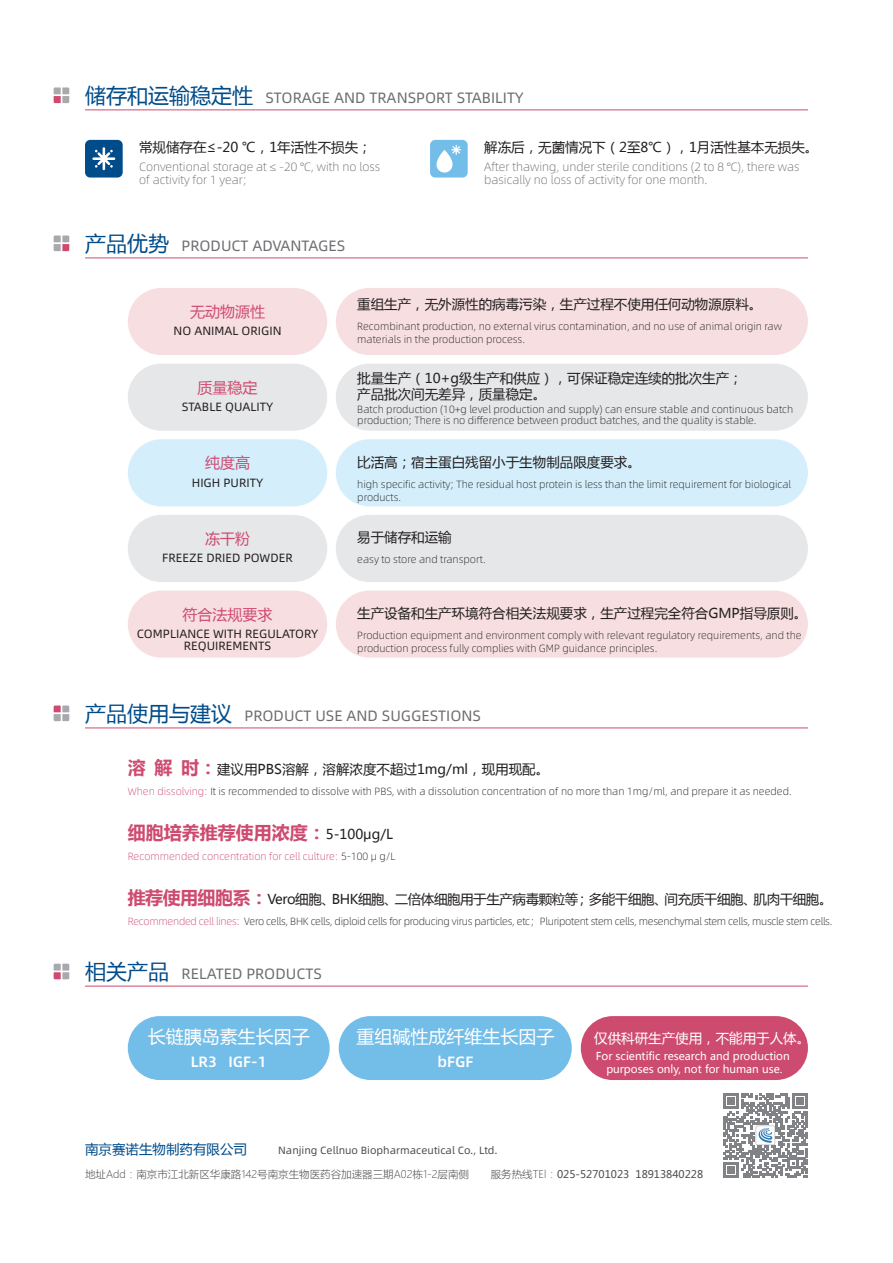
<style>
.page{position:relative;width:893px;height:1263px;background:#fff}
.page>*{position:absolute;margin:0;border:0;box-sizing:border-box;transform-origin:0 0}
.t1{font:700 18px "Microsoft Ya Hei";color:#ce4b70}
.t2{font:18px "Microsoft Ya Hei";color:#fff}
.t3{font:15px "Alibaba Pu Hui Ti R";color:#6c6d70}
.t4{font:15px "Microsoft Ya Hei";color:#ce4b70}
.t5{font:15px "Alibaba Pu Hui Ti M";color:#fff}
.t6{font:13.5px/16.5px "Microsoft Ya Hei";color:#231f20}
.t7{font:13.5px "Microsoft Ya Hei";letter-spacing:-.03em;color:#231f20}
.t8{font:13.5px "Microsoft Ya Hei";color:#fff}
.t9{font:13.5px "Microsoft Ya Hei";color:#004c8a}
.t10{font:12px/13.5px "Alibaba Pu Hui Ti L";color:#6c6d70}
.t11{font:12px/12px "Alibaba Pu Hui Ti R";color:#231f20;text-align:center}
.t12{font:10.8px/13.5px "Microsoft Ya Hei";color:#fff;text-align:center}
.t13{font:10.5px/13.5px "Alibaba Pu Hui Ti L";color:#231f20}
.t14{font:10.5px "Alibaba Pu Hui Ti L";letter-spacing:-.025em;color:#231f20}
.t15{font:10.5px "Alibaba Pu Hui Ti L";color:#ce4b70}
.t16{font:300 10.5px "Microsoft Ya Hei";color:#4b4c4d}
.t17{font:10.5px "Alibaba Pu Hui Ti R";color:#4b4c4d}
.t18{font:10.5px "Microsoft Ya Hei";color:#4b4c4d}
.s1{font-family:"Microsoft Ya Hei";font-size:21px;color:#004c8a}
.s2{font-weight:700;font-size:18px;color:#ce4b70}
.s3{color:#ce4b70}
.s4{font-weight:400;font-size:13.5px;color:#231f20}
.s5{color:#231f20}
.s6{font-weight:300}
</style>
<div class="page">
<svg style="left:723px;top:1093px;width:85px;height:85px"></svg>
<svg style="left:53px;top:87px;width:17px;height:17px"></svg>
<hr style="left:85px;top:110px;width:723px;height:1px;background:#ce4b70">
<div style="left:85px;top:140px;width:38px;height:38px;background:#004c8a;border-radius:5px"></div>
<div style="left:430px;top:140px;width:38px;height:38px;background:#73bde9;border-radius:5px"></div>
<svg style="left:92px;top:147px;width:24px;height:23px"></svg>
<svg style="left:436px;top:145px;width:25px;height:28px"></svg>
<svg style="left:53px;top:235px;width:17px;height:17px"></svg>
<hr style="left:85px;top:258px;width:723px;height:1px;background:#ce4b70">
<div style="left:128px;top:288px;width:199px;height:67px;background:#f7dfe1;border-radius:34px"></div>
<div style="left:336px;top:364px;width:472px;height:67px;background:#e6e7e9;border-radius:34px"></div>
<div style="left:336px;top:288px;width:472px;height:67px;background:#f7dfe1;border-radius:34px"></div>
<div style="left:336px;top:439px;width:472px;height:67px;background:#d4effb;border-radius:34px"></div>
<div style="left:128px;top:364px;width:199px;height:67px;background:#e6e7e9;border-radius:34px"></div>
<div style="left:128px;top:439px;width:199px;height:67px;background:#d4effb;border-radius:34px"></div>
<div style="left:336px;top:515px;width:472px;height:67px;background:#e6e7e9;border-radius:34px"></div>
<div style="left:128px;top:515px;width:199px;height:67px;background:#e6e7e9;border-radius:34px"></div>
<div style="left:336px;top:590px;width:472px;height:68px;background:#f7dfe1;border-radius:34px"></div>
<div style="left:128px;top:590px;width:199px;height:68px;background:#f7dfe1;border-radius:34px"></div>
<svg style="left:53px;top:705px;width:17px;height:17px"></svg>
<hr style="left:85px;top:728px;width:723px;height:1px;background:#ce4b70">
<svg style="left:53px;top:963px;width:17px;height:17px"></svg>
<hr style="left:85px;top:986px;width:723px;height:1px;background:#ce4b70">
<div style="left:128px;top:1016px;width:202px;height:64px;background:#73bde9;border-radius:32px"></div>
<div style="left:339px;top:1016px;width:233px;height:64px;background:#73bde9;border-radius:32px"></div>
<div style="left:581px;top:1016px;width:227px;height:64px;background:#ce4b70;border-radius:32px"></div>
<h2 class="t3" style="left:85px;top:86px;width:440px"><span class="s1">储存和运输稳定性</span> STORAGE AND TRANSPORT STABILITY</h2>
<p class="t6" style="left:139px;top:139px;width:234px">常规储存在≤-20 ℃，1年活性不损失；</p>
<p class="t6" style="left:484px;top:139px;width:336px">解冻后，无菌情况下（2至8℃），1月活性基本无损失。</p>
<p class="t10" style="left:139px;top:159px;width:243px">Conventional storage at ≤ -20 ℃, with no loss of activity for 1 year;</p>
<p class="t10" style="left:484px;top:159px;width:317px">After thawing, under sterile conditions (2 to 8 ℃), there was basically no loss of activity for one month.</p>
<h2 class="t3" style="left:85px;top:234px;width:262px"><span class="s1">产品优势</span> PRODUCT ADVANTAGES</h2>
<h2 class="t4" style="left:190px;top:302px;width:76px">无动物源性</h2>
<p class="t11" style="left:173px;top:324px;width:110px">NO ANIMAL ORIGIN</p>
<h2 class="t4" style="left:198px;top:377px;width:61px">质量稳定</h2>
<p class="t11" style="left:182px;top:400px;width:93px">STABLE QUALITY</p>
<h2 class="t4" style="left:205px;top:453px;width:46px">纯度高</h2>
<p class="t11" style="left:192px;top:476px;width:73px">HIGH PURITY</p>
<h2 class="t4" style="left:205px;top:529px;width:46px">冻干粉</h2>
<p class="t11" style="left:162px;top:551px;width:132px">FREEZE DRIED POWDER</p>
<h2 class="t4" style="left:182px;top:604px;width:91px">符合法规要求</h2>
<p class="t11" style="left:137px;top:627px;width:183px">COMPLIANCE WITH REGULATORY<br>REQUIREMENTS</p>
<p class="t6" style="left:357px;top:295px;width:406px">重组生产，无外源性的病毒污染，生产过程不使用任何动物源原料。</p>
<p class="t13" style="left:357px;top:318px;width:426px">Recombinant production, no external virus contamination, and no use of animal origin raw materials in the production process.</p>
<p class="t6" style="left:357px;top:369px;width:387px">批量生产（10+g级生产和供应），可保证稳定连续的批次生产；产品批次间无差异，质量稳定。</p>
<p class="t13" style="left:357px;top:404px;width:437px;line-height:10.5px">Batch production (10+g level production and supply) can ensure stable and continuous batch production; There is no difference between product batches, and the quality is stable.</p>
<p class="t6" style="left:357px;top:453px;width:285px">比活高；宿主蛋白残留小于生物制品限度要求。</p>
<p class="t13" style="left:357px;top:477px;width:435px">high specific activity; The residual host protein is less than the limit requirement for biological products.</p>
<p class="t6" style="left:357px;top:529px;width:96px">易于储存和运输</p>
<p class="t13" style="left:357px;top:552px;width:130px">easy to store and transport.</p>
<p class="t6" style="left:357px;top:604px;width:451px">生产设备和生产环境符合相关法规要求，生产过程完全符合GMP指导原则。</p>
<p class="t13" style="left:357px;top:628px;width:446px">Production equipment and environment comply with relevant regulatory requirements, and the production process fully complies with GMP guidance principles.</p>
<h2 class="t3" style="left:85px;top:704px;width:397px"><span class="s1">产品使用与建议</span> PRODUCT USE AND SUGGESTIONS</h2>
<p class="t6" style="left:128px;top:760px;width:423px"><span class="s2">溶解时：</span>建议用PBS溶解，溶解浓度不超过1mg/ml，现用现配。</p>
<p class="t13" style="left:128px;top:783px;width:665px"><span class="s3">When dissolving:</span> It is recommended to dissolve with PBS, with a dissolution concentration of no more than 1mg/ml, and prepare it as needed.</p>
<h1 class="t1" style="left:128px;top:820px;width:267px">细胞培养推荐使用浓度：<span class="s4">5-100μg/L</span></h1>
<p class="t15" style="left:128px;top:848px;width:269px">Recommended concentration for cell culture: <span class="s5">5-100 μ g/L</span></p>
<p class="t7" style="left:128px;top:890px;width:706px"><span class="s2">推荐使用细胞系：</span>Vero细胞、BHK细胞、二倍体细胞用于生产病毒颗粒等；多能干细胞、间充质干细胞、肌肉干细胞。</p>
<p class="t14" style="left:128px;top:914px;width:706px"><span class="s3">Recommended cell lines:</span> Vero cells, BHK cells, diploid cells for producing virus particles, etc；Pluripotent stem cells, mesenchymal stem cells, muscle stem cells.</p>
<h2 class="t3" style="left:85px;top:962px;width:238px"><span class="s1">相关产品</span> RELATED PRODUCTS</h2>
<h1 class="t2" style="left:148px;top:1024px;width:163px">长链胰岛素生长因子</h1>
<h2 class="t5" style="left:191px;top:1049px;width:77px">LR3 IGF-1</h2>
<h1 class="t2" style="left:357px;top:1024px;width:199px">重组碱性成纤维生长因子</h1>
<h2 class="t5" style="left:438px;top:1049px;width:37px">bFGF</h2>
<p class="t9" style="left:85px;top:1140px;width:163px">南京赛诺生物制药有限公司</p>
<p class="t17" style="left:278px;top:1142px;width:221px">Nanjing Cellnuo Biopharmaceutical Co., Ltd.</p>
<p class="t8" style="left:594px;top:1029px;width:218px">仅供科研生产使用，不能用于人体。</p>
<p class="t12" style="left:596px;top:1049px;width:196px">For scientific research and production purposes only, not for human use.</p>
<p class="t16" style="left:85px;top:1167px;width:385px">地址Add：南京市江北新区华康路142号南京生物医药谷加速器三期A02栋1-2层南侧</p>
<p class="t18" style="left:491px;top:1167px;width:214px"><span class="s6">服务热线TEl：</span>025-52701023 18913840228</p>
</div>
